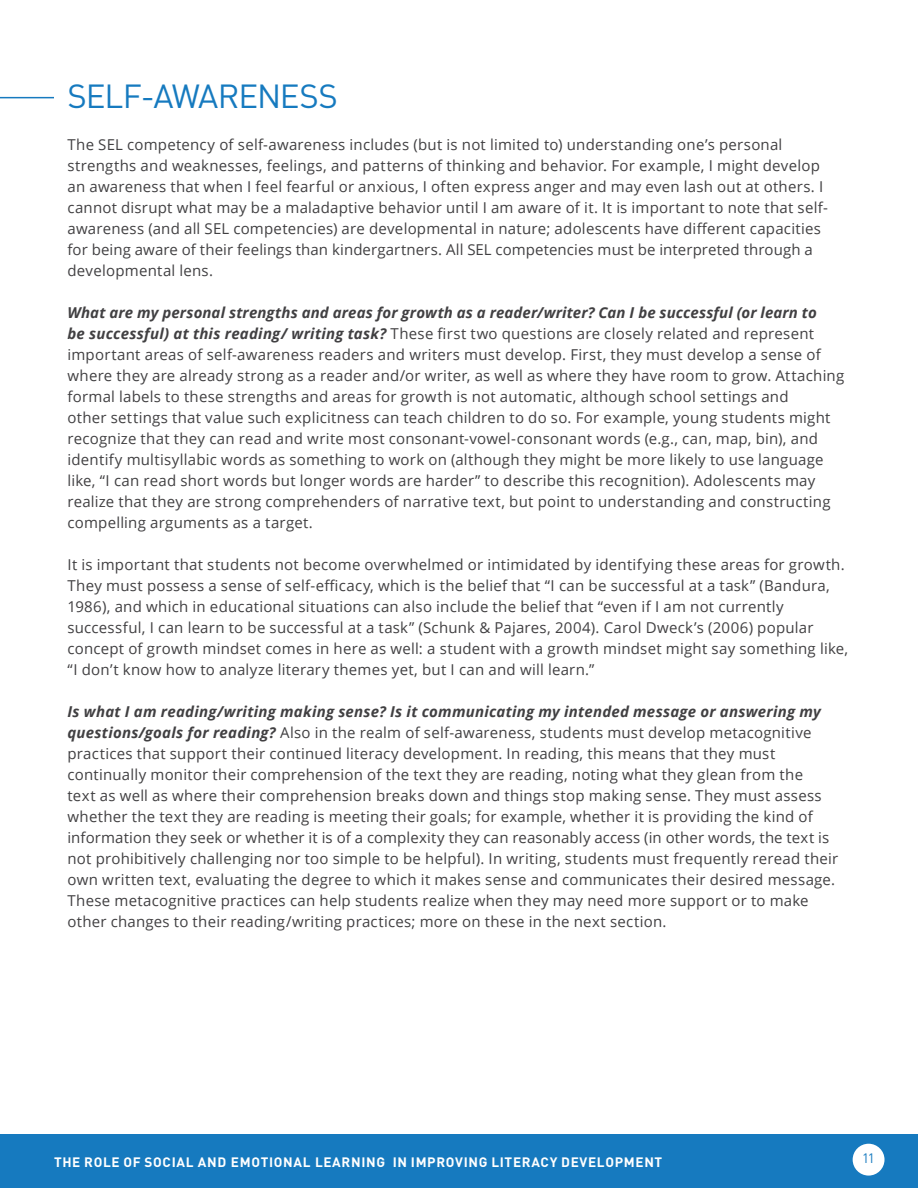
<style>
.page{position:relative;width:918px;height:1188px;background:#fff}
.page>*{position:absolute;margin:0;border:0;box-sizing:border-box;transform-origin:0 0}
.t1{font:33px "DIN";letter-spacing:-.035em;color:#167abf}
.t2{font:15px/21px "Open Sans";letter-spacing:.015em;color:#414042}
.t3{font:700 13.5px "DIN";letter-spacing:.05em;color:#fff}
.t4{font:13.5px "DIN";color:#167abf}
.s1{font-weight:700;font-style:italic}
</style>
<div class="page">
<div style="left:0;top:1134px;width:918px;height:54px;background:#167abf"></div>
<div style="left:853px;top:1144px;width:32px;height:32px;background:#fff;border-radius:50%"></div>
<hr style="left:0;top:97px;width:54px;height:1px;background:#167abf">
<h1 class="t1" style="left:68px;top:75px;width:272px">SELF-AWARENESS</h1>
<p class="t2" style="left:68px;top:134px;width:762px">The SEL competency of self-awareness includes (but is not limited to) understanding one’s personal strengths and weaknesses, feelings, and patterns of thinking and behavior. For example, I might develop an awareness that when I feel fearful or anxious, I often express anger and may even lash out at others. I cannot disrupt what may be a maladaptive behavior until I am aware of it. It is important to note that self&shy;awareness (and all SEL competencies) are developmental in nature; adolescents have different capacities for being aware of their feelings than kindergartners. All SEL competencies must be interpreted through a developmental lens.</p>
<p class="t2" style="left:68px;top:302px;width:778px"><span class="s1">What are my personal strengths and areas for growth as a reader/writer? Can I be successful (or learn to<br>be successful) at this reading/ writing task?</span> These first two questions are closely related and represent important areas of self-awareness readers and writers must develop. First, they must develop a sense of where they are already strong as a reader and/or writer, as well as where they have room to grow. Attaching formal labels to these strengths and areas for growth is not automatic, although school settings and<br>other settings that value such explicitness can teach children to do so. For example, young students might recognize that they can read and write most consonant-vowel-consonant words (e.g., can, map, bin), and identify multisyllabic words as something to work on (although they might be more likely to use language like, “I can read short words but longer words are harder” to describe this recognition). Adolescents may realize that they are strong comprehenders of narrative text, but point to understanding and constructing compelling arguments as a target.</p>
<p class="t2" style="left:68px;top:554px;width:782px">It is important that students not become overwhelmed or intimidated by identifying these areas for growth.<br>They must possess a sense of self-efficacy, which is the belief that “I can be successful at a task” (Bandura, 1986), and which in educational situations can also include the belief that “even if I am not currently successful, I can learn to be successful at a task” (Schunk &amp; Pajares, 2004). Carol Dweck’s (2006) popular concept of growth mindset comes in here as well: a student with a growth mindset might say something like, “I don’t know how to analyze literary themes yet, but I can and will learn.”</p>
<p class="t2" style="left:68px;top:701px;width:772px"><span class="s1">Is what I am reading/writing making sense? Is it communicating my intended message or answering my questions/goals for reading?</span> Also in the realm of self-awareness, students must develop metacognitive practices that support their continued literacy development. In reading, this means that they must continually monitor their comprehension of the text they are reading, noting what they glean from the<br>text as well as where their comprehension breaks down and things stop making sense. They must assess whether the text they are reading is meeting their goals; for example, whether it is providing the kind of information they seek or whether it is of a complexity they can reasonably access (in other words, the text is not prohibitively challenging nor too simple to be helpful). In writing, students must frequently reread their own written text, evaluating the degree to which it makes sense and communicates their desired message.<br>These metacognitive practices can help students realize when they may need more support or to make other changes to their reading/writing practices; more on these in the next section.</p>
<p class="t3" style="left:54px;top:1153px;width:610px">THE ROLE OF SOCIAL AND EMOTIONAL LEARNING IN IMPROVING LITERACY DEVELOPMENT</p>
<p class="t4" style="left:862px;top:1150px;width:14px">11</p>
</div>
